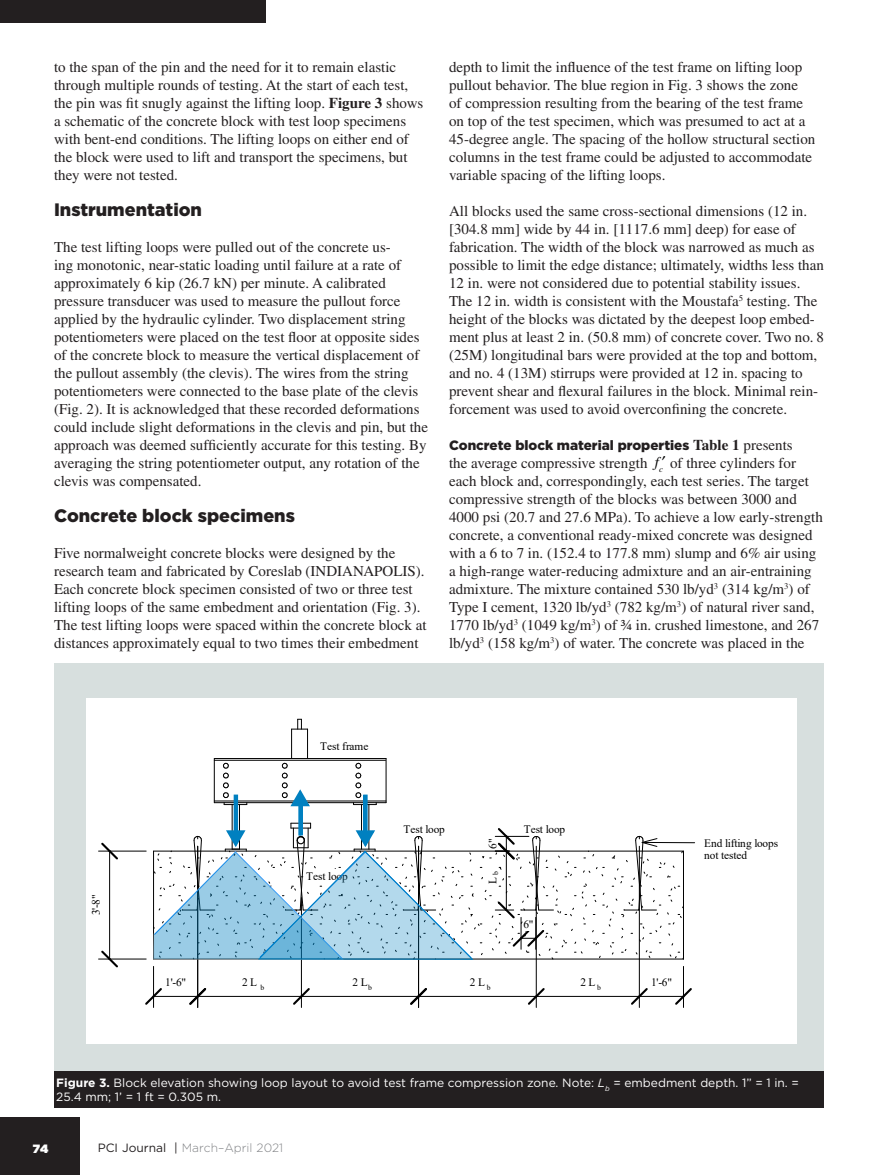
<style>
.page{position:relative;width:878px;height:1175px;background:#fff}
.page>*{position:absolute;margin:0;border:0;box-sizing:border-box;transform-origin:0 0}
.Subhead2{font:900 18px "Gotham";color:#231f20}
.Body{font:15px/18px "Times LT Std";color:#231f20}
.t1{font:italic 15px "Times LT Std";color:#000}
.Body-2{font:900 13.5px "Gotham";color:#231f20}
.Figure_caption{font:12px/14.4px "Gotham";color:#fff}
.t2{font:300 12px "Gotham";color:#808285}
.t3{font:900 12px "Gotham";color:#fff}
.t4{font:11.4px/12.9px "Times New Roman";letter-spacing:-.01em;color:#000}
.t5{font:7.65px "Times New Roman";color:#000}
.s1{font-weight:700}
.s2{font-family:"Times LT Std";font-weight:700;font-size:15px}
.s3{font-family:"Times LT Std";font-weight:400;font-size:15px}
.s4{font-style:italic}
.s5{font-weight:400;color:#231f20}
</style>
<div class="page">
<div style="left:0;top:1117px;width:80px;height:57px;background:#231f20"></div>
<div style="left:0;top:0;width:266px;height:23px;background:#231f20"></div>
<div style="left:54px;top:662px;width:770px;height:409px;background:#d7dfde"></div>
<div style="left:54px;top:1071px;width:770px;height:36px;background:#231f20"></div>
<div style="left:86px;top:698px;width:710px;height:345px;background:#fff"></div>
<hr style="left:683px;top:851px;width:1px;height:108px;background:#000">
<hr style="left:109px;top:851px;width:1px;height:108px;background:#000">
<svg style="left:99px;top:948px;width:21px;height:20px"></svg>
<hr style="left:110px;top:958px;width:36px;height:1px;background:#000">
<svg style="left:99px;top:842px;width:21px;height:19px"></svg>
<hr style="left:110px;top:850px;width:36px;height:1px;background:#000">
<hr style="left:642px;top:842px;width:52px;height:1px;background:#000">
<hr style="left:153px;top:996px;width:45px;height:1px;background:#000">
<svg style="left:145px;top:986px;width:19px;height:21px"></svg>
<hr style="left:153px;top:966px;width:1px;height:30px;background:#000">
<hr style="left:639px;top:996px;width:44px;height:1px;background:#000">
<svg style="left:673px;top:988px;width:19px;height:19px"></svg>
<hr style="left:683px;top:966px;width:1px;height:30px;background:#000">
<hr style="left:536px;top:996px;width:103px;height:1px;background:#000">
<svg style="left:629px;top:986px;width:20px;height:21px"></svg>
<hr style="left:639px;top:846px;width:1px;height:150px;background:#000">
<hr style="left:418px;top:996px;width:118px;height:1px;background:#000">
<svg style="left:526px;top:986px;width:20px;height:21px"></svg>
<hr style="left:536px;top:846px;width:1px;height:150px;background:#000">
<hr style="left:301px;top:996px;width:117px;height:1px;background:#000">
<svg style="left:408px;top:986px;width:21px;height:21px"></svg>
<hr style="left:418px;top:846px;width:1px;height:150px;background:#000">
<hr style="left:198px;top:996px;width:103px;height:1px;background:#000">
<svg style="left:291px;top:986px;width:21px;height:21px"></svg>
<hr style="left:301px;top:897px;width:1px;height:99px;background:#000">
<svg style="left:187px;top:986px;width:21px;height:21px"></svg>
<hr style="left:197px;top:846px;width:1px;height:150px;background:#000">
<svg style="left:153px;top:719px;width:530px;height:241px"></svg>
<div style="left:234px;top:794px;width:4px;height:36px;border:1px solid #0080c0"></div>
<div style="left:363px;top:794px;width:4px;height:36px;border:1px solid #0080c0"></div>
<div style="left:298px;top:799px;width:4px;height:36px;border:1px solid #0080c0"></div>
<p class="Body" style="left:54px;top:58px;width:371px">to the span of the pin and the need for it to remain elastic through multiple rounds of testing. At the start of each test, the pin was fit snugly against the lifting loop. <span class="s1">Figure 3</span> shows a schematic of the concrete block with test loop specimens with bent-end conditions. The lifting loops on either end of the block were used to lift and transport the specimens, but they were not tested.</p>
<p class="Subhead2" style="left:54px;top:197px;width:149px">Instrumentation</p>
<p class="Body" style="left:54px;top:238px;width:375px">The test lifting loops were pulled out of the concrete us-<br>ing monotonic, near-static loading until failure at a rate of approximately 6 kip (26.7 kN) per minute. A calibrated pressure transducer was used to measure the pullout force applied by the hydraulic cylinder. Two displacement string potentiometers were placed on the test floor at opposite sides of the concrete block to measure the vertical displacement of the pullout assembly (the clevis). The wires from the string potentiometers were connected to the base plate of the clevis (Fig. 2). It is acknowledged that these recorded deformations could include slight deformations in the clevis and pin, but the approach was deemed sufficiently accurate for this testing. By averaging the string potentiometer output, any rotation of the clevis was compensated.</p>
<p class="Subhead2" style="left:54px;top:503px;width:242px">Concrete block specimens</p>
<p class="Body" style="left:54px;top:544px;width:374px">Five normalweight concrete blocks were designed by the research team and fabricated by Coreslab (INDIANAPOLIS).<br>Each concrete block specimen consisted of two or three test lifting loops of the same embedment and orientation (Fig. 3).<br>The test lifting loops were spaced within the concrete block at distances approximately equal to two times their embedment</p>
<p class="Body" style="left:449px;top:58px;width:368px">depth to limit the influence of the test frame on lifting loop pullout behavior. The blue region in Fig. 3 shows the zone<br>of compression resulting from the bearing of the test frame on top of the test specimen, which was presumed to act at a 45-degree angle. The spacing of the hollow structural section columns in the test frame could be adjusted to accommodate variable spacing of the lifting loops.</p>
<p class="Body" style="left:449px;top:202px;width:376px">All blocks used the same cross-sectional dimensions (12 in. [304.8 mm] wide by 44 in. [1117.6 mm] deep) for ease of fabrication. The width of the block was narrowed as much as possible to limit the edge distance; ultimately, widths less than 12 in. were not considered due to potential stability issues.<br>The 12 in. width is consistent with the Moustafa<sup>5</sup> testing. The height of the blocks was dictated by the deepest loop embed&shy;ment plus at least 2 in. (50.8 mm) of concrete cover. Two no. 8 (25M) longitudinal bars were provided at the top and bottom, and no. 4 (13M) stirrups were provided at 12 in. spacing to prevent shear and flexural failures in the block. Minimal rein&shy;forcement was used to avoid overconfining the concrete.</p>
<p class="Body-2" style="left:449px;top:436px;width:345px">Concrete block material properties <span class="s2">Table 1</span> <span class="s3">presents</span></p>
<p class="Body" style="left:449px;top:454px;width:200px">the average compressive strength</p>
<p class="t1" style="left:655px;top:453px;width:9px">f<sub>c</sub></p>
<p class="Body" style="left:449px;top:454px;width:375px;text-indent:221px">of three cylinders for each block and, correspondingly, each test series. The target compressive strength of the blocks was between 3000 and 4000 psi (20.7 and 27.6 MPa). To achieve a low early-strength concrete, a conventional ready-mixed concrete was designed with a 6 to 7 in. (152.4 to 177.8 mm) slump and 6% air using a high-range water-reducing admixture and an air-entraining admixture. The mixture contained 530 lb/yd<sup>3</sup> (314 kg/m<sup>3</sup>) of Type I cement, 1320 lb/yd<sup>3</sup> (782 kg/m<sup>3</sup>) of natural river sand, 1770 lb/yd<sup>3</sup> (1049 kg/m<sup>3</sup>) of ¾ in. crushed limestone, and 267 lb/yd<sup>3</sup> (158 kg/m<sup>3</sup>) of water. The concrete was placed in the</p>
<p class="t4" style="left:320px;top:739px;width:50px">Test frame</p>
<p class="t4" style="left:89px;top:915px;width:23px;rotate:-90deg">3'-8"</p>
<p class="t4" style="left:306px;top:869px;width:43px">Test loop</p>
<p class="t4" style="left:403px;top:822px;width:43px">Test loop</p>
<p class="t4" style="left:523px;top:822px;width:43px">Test loop</p>
<p class="t5" style="left:490px;top:875px;width:5px;rotate:-90deg">b</p>
<p class="t4" style="left:486px;top:848px;width:12px;rotate:-90deg">6"</p>
<p class="t4" style="left:486px;top:883px;width:8px;rotate:-90deg">L</p>
<p class="t4" style="left:523px;top:917px;width:12px">6"</p>
<p class="t4" style="left:165px;top:975px;width:23px">1'-6"</p>
<p class="t4" style="left:470px;top:975px;width:17px">2 L</p>
<p class="t4" style="left:580px;top:975px;width:17px">2 L</p>
<p class="t4" style="left:651px;top:975px;width:23px">1'-6"</p>
<p class="t5" style="left:487px;top:981px;width:5px">b</p>
<p class="t4" style="left:242px;top:975px;width:24px">2 L <sub>b</sub></p>
<p class="t4" style="left:352px;top:975px;width:21px">2 L<sub>b</sub></p>
<p class="t5" style="left:597px;top:981px;width:5px">b</p>
<p class="t4" style="left:704px;top:836px;width:75px">End lifting loops not tested</p>
<p class="Figure_caption" style="left:56px;top:1075px;width:744px"><span class="s1">Figure 3.</span> Block elevation showing loop layout to avoid test frame compression zone. Note: <span class="s4">L</span><sub>b</sub> = embedment depth. 1” = 1 in. =<br>25.4 mm; 1’ = 1 ft = 0.305 m.</p>
<p class="t3" style="left:33px;top:1139px;width:17px">74</p>
<p class="t2" style="left:98px;top:1140px;width:187px"><span class="s5">PCI Journal</span> <span class="s5">|</span> March–April 2021</p>
</div>
